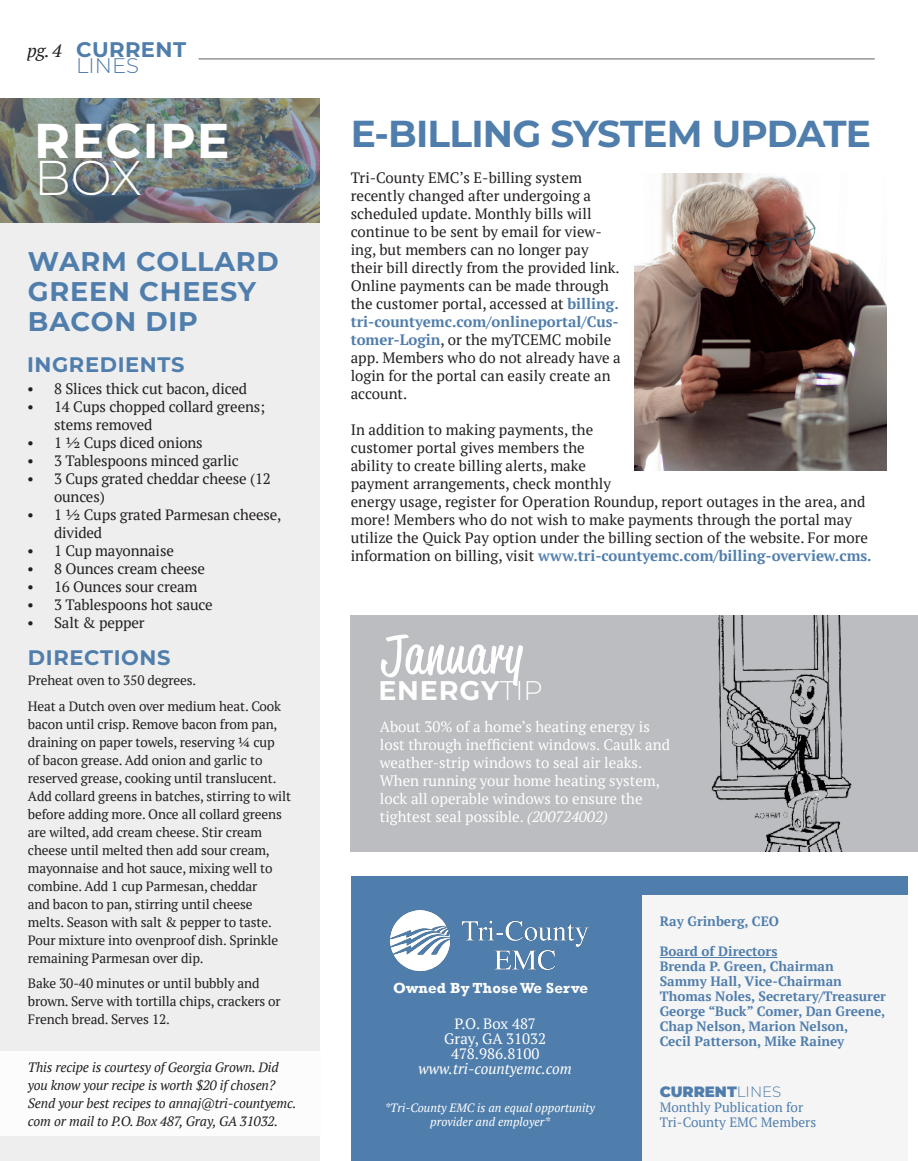
<style>
.page{position:relative;width:918px;height:1161px;background:#fff}
.page>*{position:absolute;margin:0;border:0;box-sizing:border-box;transform-origin:0 0}
.t1{font:54px "Reklame Script";letter-spacing:.03em;color:#fff}
.t2{font:700 48.75px/37.5px "Montserrat";letter-spacing:.03em;color:#fff}
.t3{font:700 37.5px "Montserrat";letter-spacing:-.02em;color:#507eac}
.t4{font:700 27px/30px "Montserrat";letter-spacing:.03em;color:#507eac}
.t5{font:700 27px "Montserrat";letter-spacing:.03em;color:#fff}
.t6{font:700 21.15px/16.2px "Montserrat";letter-spacing:.02em;color:#507eac}
.t7{font:700 21px "Montserrat";letter-spacing:.03em;color:#507eac}
.t8{font:italic 18px "PT Serif";color:#231f20}
.t9{font:15px/18px "PT Serif";color:#231f20}
.t10{font:15px/18px "PT Serif";color:#fff}
.t11{font:italic 15px "PT Serif";color:#fff}
.t12{font:700 15px "Rockwell";letter-spacing:.01em;color:#fff}
.t13{font:900 15px "Montserrat";color:#507eac}
.t14{font:13.5px/18px "PT Serif";letter-spacing:-.01em;color:#231f20}
.t15{font:700 13.5px/15px "PT Serif";color:#507eac}
.t16{font:italic 13.5px/18px "PT Serif";letter-spacing:-.01em;color:#231f20}
.t17{font:13.5px/15px "PT Serif";color:#507eac}
.t18{font:italic 12px/14.4px "PT Serif";color:#fff;text-align:center}
.s1{font-weight:300}
.s2{font-weight:700;color:#507eac}
.s3{font-style:italic}
</style>
<div class="page">
<img style="left:0;top:99px;width:320px;height:125px">
<hr style="left:199px;top:58px;width:676px;height:2px;background:#939598">
<div style="left:0;top:224px;width:320px;height:937px;background:#eeeeef"></div>
<div style="left:0;top:1051px;width:320px;height:85px;background:#fcfcfc"></div>
<div style="left:351px;top:877px;width:557px;height:284px;background:#507eac"></div>
<div style="left:642px;top:895px;width:266px;height:266px;background:#f5f5f6"></div>
<img style="left:390px;top:911px;width:198px;height:61px">
<hr style="left:660px;top:957px;width:117px;height:1px;background:#507eac">
<img style="left:634px;top:173px;width:252px;height:298px">
<div style="left:351px;top:615px;width:567px;height:237px;background:#bcbdc0"></div>
<img style="left:711px;top:615px;width:141px;height:237px">
<p class="t8" style="left:27px;top:39px;width:37px">pg. 4</p>
<p class="t6" style="left:76px;top:41px;width:111px">CURRENT<br><span class="s1">LINES</span></p>
<p class="t2" style="left:34px;top:119px;width:197px">RECIPE<br><span class="s1">BOX</span></p>
<p class="t4" style="left:28px;top:245px;width:253px">WARM COLLARD<br>GREEN CHEESY<br>BACON DIP</p>
<p class="t7" style="left:27px;top:349px;width:159px">INGREDIENTS</p>
<p class="t9" style="left:27px;top:379px;width:222px">• 8 Slices thick cut bacon, diced</p>
<p class="t9" style="left:54px;top:397px;width:213px;text-indent:-27px">• 14 Cups chopped collard greens; stems removed</p>
<p class="t9" style="left:27px;top:433px;width:177px">• 1 ½ Cups diced onions</p>
<p class="t9" style="left:27px;top:451px;width:213px">• 3 Tablespoons minced garlic</p>
<p class="t9" style="left:54px;top:469px;width:218px;text-indent:-27px">• 3 Cups grated cheddar cheese (12 ounces)</p>
<p class="t9" style="left:54px;top:505px;width:229px;text-indent:-27px">• 1 ½ Cups grated Parmesan cheese, divided</p>
<p class="t9" style="left:27px;top:541px;width:148px">• 1 Cup mayonnaise</p>
<p class="t9" style="left:27px;top:559px;width:180px">• 8 Ounces cream cheese</p>
<p class="t9" style="left:27px;top:577px;width:172px">• 16 Ounces sour cream</p>
<p class="t9" style="left:27px;top:595px;width:187px">• 3 Tablespoons hot sauce</p>
<p class="t9" style="left:27px;top:613px;width:119px">• Salt &amp; pepper</p>
<p class="t7" style="left:28px;top:642px;width:144px">DIRECTIONS</p>
<p class="t14" style="left:28px;top:671px;width:170px">Preheat oven to 350 degrees.</p>
<p class="t14" style="left:28px;top:697px;width:265px">Heat a Dutch oven over medium heat. Cook bacon until crisp. Remove bacon from pan, draining on paper towels, reserving ¼ cup<br>of bacon grease. Add onion and garlic to reserved grease, cooking until translucent.<br>Add collard greens in batches, stirring to wilt before adding more. Once all collard greens are wilted, add cream cheese. Stir cream cheese until melted then add sour cream, mayonnaise and hot sauce, mixing well to combine. Add 1 cup Parmesan, cheddar<br>and bacon to pan, stirring until cheese melts. Season with salt &amp; pepper to taste.<br>Pour mixture into ovenproof dish. Sprinkle remaining Parmesan over dip.</p>
<p class="t14" style="left:28px;top:974px;width:254px">Bake 30-40 minutes or until bubbly and brown. Serve with tortilla chips, crackers or<br>French bread. Serves 12.</p>
<p class="t16" style="left:28px;top:1058px;width:270px">This recipe is courtesy of Georgia Grown. Did you know your recipe is worth $20 if chosen?<br>Send your best recipes to annaj@tri-countyemc. com or mail to P.O. Box 487, Gray, GA 31032.</p>
<p class="t3" style="left:351px;top:106px;width:522px">E-BILLING SYSTEM UPDATE</p>
<p class="t9" style="left:351px;top:169px;width:272px">Tri-County EMC’s E-billing system recently changed after undergoing a scheduled update. Monthly bills will continue to be sent by email for view&shy;ing, but members can no longer pay their bill directly from the provided link.<br>Online payments can be made through the customer portal, accessed at <span class="s2">billing. tri-countyemc.com/onlineportal/Cus&shy;tomer-Login</span>, or the myTCEMC mobile app. Members who do not already have a login for the portal can easily create an account.</p>
<p class="t9" style="left:351px;top:421px;width:523px">In addition to making payments, the<br>customer portal gives members the<br>ability to create billing alerts, make<br>payment arrangements, check monthly<br>energy usage, register for Operation Roundup, report outages in the area, and more! Members who do not wish to make payments through the portal may utilize the Quick Pay option under the billing section of the website. For more information on billing, visit <span class="s2">www.tri-countyemc.com/billing-overview.cms.</span></p>
<p class="t1" style="left:381px;top:618px;width:142px">January</p>
<p class="t5" style="left:378px;top:671px;width:166px">ENERGY<span class="s1">TIP</span></p>
<p class="t10" style="left:380px;top:717px;width:292px">About 30% of a home’s heating energy is lost through inefficient windows. Caulk and weather-strip windows to seal air leaks.</p>
<p class="t10" style="left:380px;top:771px;width:282px">When running your home heating system, lock all operable windows to ensure the</p>
<p class="t10" style="left:380px;top:807px;width:230px">tightest seal possible. <span class="s3">(200724002)</span></p>
<p class="t12" style="left:393px;top:979px;width:196px">Owned By Those We Serve</p>
<p class="t10" style="left:454px;top:1014px;width:83px">P.O. Box 487</p>
<p class="t10" style="left:444px;top:1029px;width:103px">Gray, GA 31032</p>
<p class="t10" style="left:451px;top:1044px;width:90px">478.986.8100</p>
<p class="t11" style="left:418px;top:1059px;width:155px">www.tri-countyemc.com</p>
<p class="t18" style="left:385px;top:1100px;width:212px">*Tri-County EMC is an equal opportunity provider and employer*</p>
<p class="t15" style="left:660px;top:914px;width:121px">Ray Grinberg, CEO</p>
<p class="t15" style="left:660px;top:944px;width:119px">Board of Directors</p>
<p class="t15" style="left:660px;top:959px;width:184px">Brenda P. Green, Chairman<br>Sammy Hall, Vice-Chairman</p>
<p class="t15" style="left:660px;top:989px;width:228px">Thomas Noles, Secretary/Treasurer</p>
<p class="t15" style="left:660px;top:1004px;width:227px">George “Buck” Comer, Dan Greene,<br>Chap Nelson, Marion Nelson,<br>Cecil Patterson, Mike Rainey</p>
<p class="t13" style="left:660px;top:1080px;width:123px">CURRENT<span class="s1">LINES</span></p>
<p class="t17" style="left:660px;top:1099px;width:158px">Monthly Publication for<br>Tri-County EMC Members</p>
</div>
